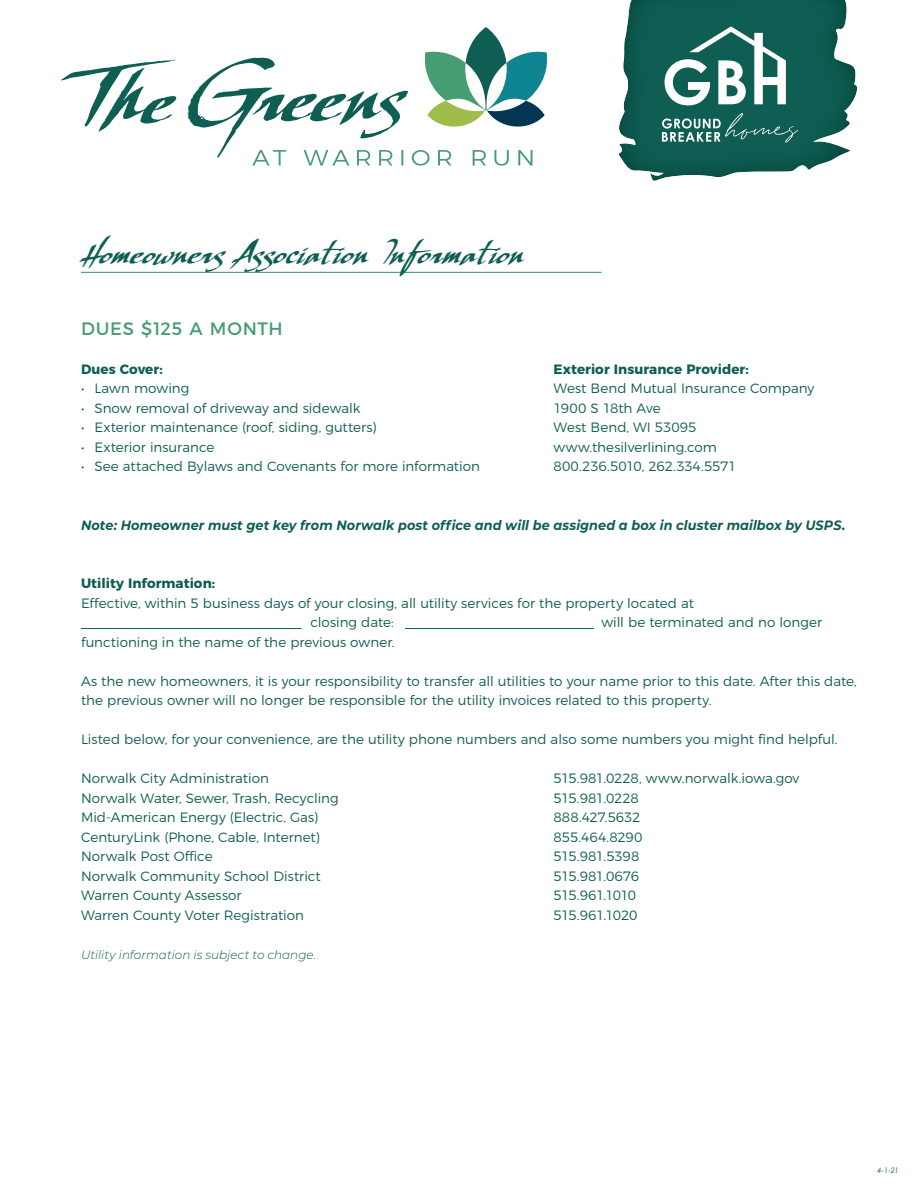
<style>
.page{position:relative;width:918px;height:1188px;background:#fff}
.page>*{position:absolute;margin:0;border:0;box-sizing:border-box;transform-origin:0 0}
.t1{font:27px "LHF Scriptana Slant";letter-spacing:.02em;color:#0e5e53;scale:1.1 1}
.t2{font:18px "Montserrat";letter-spacing:.045em;color:#479d73}
.t3{font:300 13.5px/19.5px "Montserrat";color:#0e5e53}
.t4{font:italic 700 13.5px "Montserrat";letter-spacing:.005em;color:#0e5e53;scale:.95 1}
.t5{font:700 13.5px "Montserrat";letter-spacing:.005em;color:#0e5e53}
.t6{font:300 13.5px "Montserrat";letter-spacing:-.02em;color:#0e5e53}
.t7{font:300 13.5px "Montserrat";letter-spacing:-.03em;color:#0e5e53}
.t8{font:300 13.5px "Montserrat";letter-spacing:-.06em;color:#0e5e53}
.t9{font:300 13.5px "Montserrat";letter-spacing:-.035em;color:#0e5e53}
.t10{font:italic 300 12px "Montserrat";color:#0e5e53}
.t11{font:italic 7.5px "Century Gothic";color:#0e5e53}
</style>
<div class="page">
<svg style="left:465px;top:27px;width:42px;height:84px"></svg>
<svg style="left:61px;top:50px;width:487px;height:116px"></svg>
<div style="left:616px;top:0;width:242px;height:183px;background:#0e5e53;opacity:.5"></div>
<hr style="left:81px;top:628px;width:221px;height:1px;background:#0e5e53">
<hr style="left:405px;top:628px;width:189px;height:1px;background:#0e5e53">
<hr style="left:81px;top:272px;width:521px;height:1px;background:#479d73">
<svg style="left:665px;top:26px;width:121px;height:79px"></svg>
<svg style="left:662px;top:113px;width:136px;height:30px;background:#387a71"></svg>
<h1 class="t1" style="left:81px;top:238px;width:401px">Homeowners Association Information</h1>
<h2 class="t2" style="left:81px;top:314px;width:203px">DUES $125 A MONTH</h2>
<p class="t5" style="left:81px;top:358px;width:83px">Dues Cover:</p>
<p class="t3" style="left:81px;top:377px;width:110px">• Lawn mowing</p>
<p class="t3" style="left:81px;top:397px;width:281px">• Snow removal of driveway and sidewalk</p>
<p class="t3" style="left:81px;top:416px;width:297px">• Exterior maintenance (roof, siding, gutters)</p>
<p class="t3" style="left:81px;top:436px;width:135px">• Exterior insurance</p>
<p class="t3" style="left:81px;top:455px;width:401px">• See attached Bylaws and Covenants for more information</p>
<p class="t5" style="left:554px;top:358px;width:197px">Exterior Insurance Provider:</p>
<p class="t3" style="left:554px;top:377px;width:262px">West Bend Mutual Insurance Company<br>1900 S 18th Ave<br>West Bend, WI 53095 www.thesilverlining.com<br>800.236.5010, 262.334.5571</p>
<p class="t4" style="left:81px;top:515px;width:806px">Note: Homeowner must get key from Norwalk post office and will be assigned a box in cluster mailbox by USPS.</p>
<p class="t5" style="left:81px;top:572px;width:136px">Utility Information:</p>
<p class="t3" style="left:310px;top:592px;width:385px;text-indent:-230px">Effective, within 5 business days of your closing, all utility services for the property located at closing date:</p>
<p class="t3" style="left:602px;top:611px;width:222px">will be terminated and no longer</p>
<p class="t3" style="left:81px;top:631px;width:315px">functioning in the name of the previous owner.</p>
<p class="t3" style="left:81px;top:670px;width:777px">As the new homeowners, it is your responsibility to transfer all utilities to your name prior to this date. After this date, the previous owner will no longer be responsible for the utility invoices related to this property.</p>
<p class="t3" style="left:81px;top:728px;width:758px">Listed below, for your convenience, are the utility phone numbers and also some numbers you might find helpful.</p>
<p class="t3" style="left:81px;top:767px;width:189px">Norwalk City Administration</p>
<p class="t3" style="left:554px;top:767px;width:247px">515.981.0228, www.norwalk.iowa.gov</p>
<p class="t3" style="left:81px;top:787px;width:259px">Norwalk Water, Sewer, Trash, Recycling</p>
<p class="t6" style="left:554px;top:787px;width:87px">515.981.0228</p>
<p class="t3" style="left:81px;top:806px;width:239px">Mid-American Energy (Electric, Gas)</p>
<p class="t3" style="left:554px;top:806px;width:88px">888.427.5632</p>
<p class="t3" style="left:81px;top:826px;width:240px">CenturyLink (Phone, Cable, Internet)</p>
<p class="t3" style="left:554px;top:826px;width:91px">855.464.8290</p>
<p class="t3" style="left:81px;top:845px;width:133px">Norwalk Post Office</p>
<p class="t6" style="left:554px;top:846px;width:87px">515.981.5398</p>
<p class="t3" style="left:81px;top:865px;width:241px">Norwalk Community School District</p>
<p class="t7" style="left:554px;top:865px;width:87px">515.981.0676</p>
<p class="t3" style="left:81px;top:884px;width:162px">Warren County Assessor</p>
<p class="t8" style="left:554px;top:885px;width:84px">515.961.1010</p>
<p class="t3" style="left:81px;top:904px;width:225px">Warren County Voter Registration</p>
<p class="t9" style="left:554px;top:904px;width:85px">515.961.1020</p>
<p class="t10" style="left:81px;top:946px;width:237px">Utility information is subject to change.</p>
<p class="t11" style="left:878px;top:1165px;width:23px">4-1-21</p>
</div>
